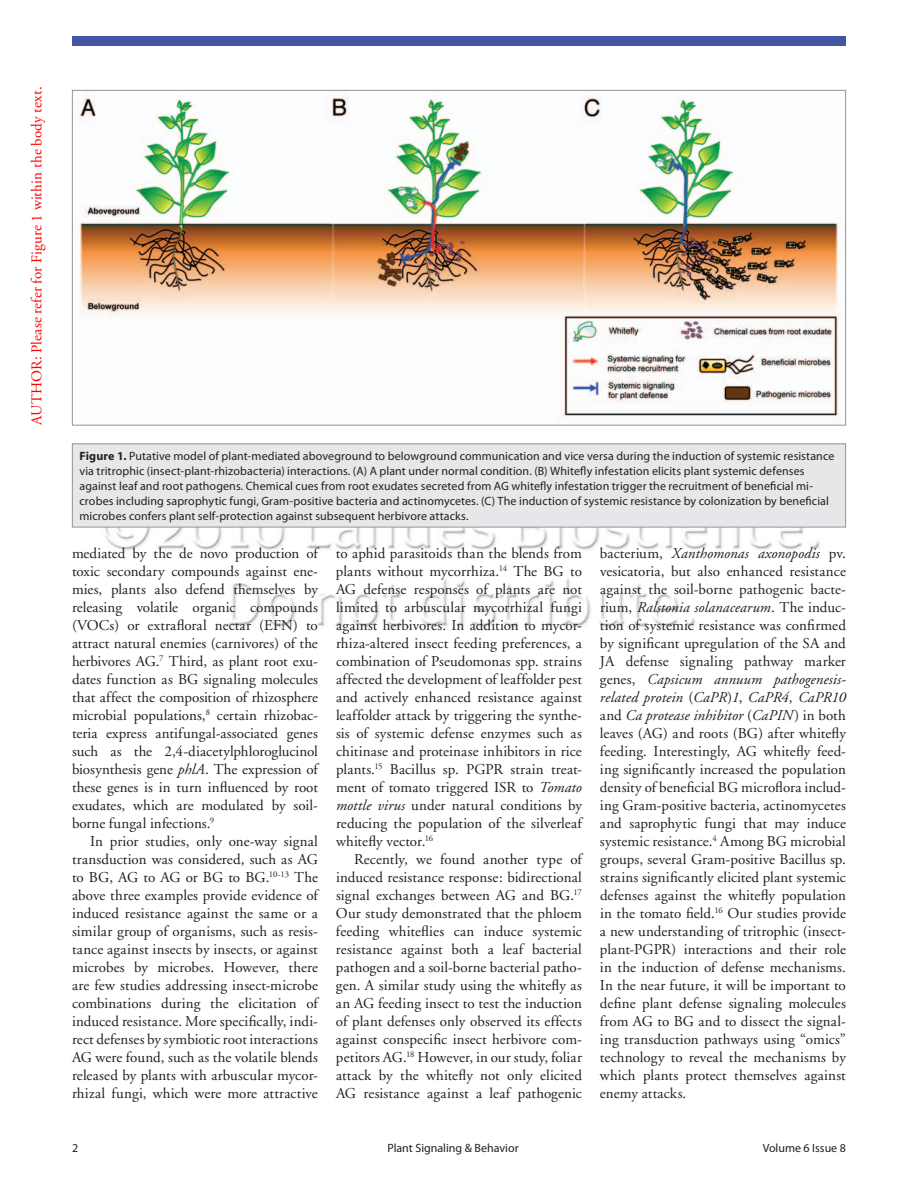
<style>
.page{position:relative;width:918px;height:1188px;background:#fff}
.page>*{position:absolute;margin:0;border:0;box-sizing:border-box;transform-origin:0 0}
.t1{font:15px/18px "Adobe Garamond";letter-spacing:.005em;color:#231f20;text-align:justify}
.t2{font:15px "Adobe Garamond";letter-spacing:.01em;color:#f00}
.t3{font:12px/15px "Myriad Pro";letter-spacing:.01em;color:#231f20}
.s1{font-weight:700}
.s2{font-style:italic}
</style>
<div class="page">
<img style="left:71px;top:89px;width:776px;height:539px">
<div style="left:72px;top:36px;width:774px;height:10px;background:#4455a4"></div>
<div style="left:72px;top:444px;width:774px;height:83px;background:#e6e7e9"></div>
<div style="left:72px;top:443px;width:774px;height:84px;border:1px solid #939598"></div>
<img style="left:74px;top:92px;width:770px;height:332px">
<p class="t2" style="left:29px;top:425px;width:340px;rotate:-90deg">AUTHOR: Please refer for Figure 1 within the body text.</p>
<p class="t3" style="left:80px;top:448px;width:756px"><span class="s1">Figure 1.</span> Putative model of plant-mediated aboveground to belowground communication and vice versa during the induction of systemic resistance via tritrophic (insect-plant-rhizobacteria) interactions. (A) A plant under normal condition. (B) Whitefly infestation elicits plant systemic defenses against leaf and root pathogens. Chemical cues from root exudates secreted from AG whitefly infestation trigger the recruitment of beneficial mi&shy;crobes including saprophytic fungi, Gram-positive bacteria and actinomycetes. (C) The induction of systemic resistance by colonization by beneficial microbes confers plant self-protection against subsequent herbivore attacks.</p>
<p class="t1" style="left:72px;top:545px;width:248px">mediated by the de novo production of toxic secondary compounds against ene&shy;mies, plants also defend themselves by releasing volatile organic compounds (VOCs) or extrafloral nectar (EFN) to attract natural enemies (carnivores) of the herbivores AG.<sup>7</sup> Third, as plant root exu&shy;dates function as BG signaling molecules that affect the composition of rhizosphere microbial populations,<sup>8</sup> certain rhizobac&shy;teria express antifungal-associated genes such as the 2,4-diacetylphloroglucinol biosynthesis gene <span class="s2">phlA</span>. The expression of these genes is in turn influenced by root exudates, which are modulated by soil&shy;borne fungal infections.<sup>9</sup></p>
<p class="t1" style="left:72px;top:833px;width:248px;text-indent:18px">In prior studies, only one-way signal transduction was considered, such as AG to BG, AG to AG or BG to BG.<sup>10-13</sup> The above three examples provide evidence of induced resistance against the same or a similar group of organisms, such as resis&shy;tance against insects by insects, or against microbes by microbes. However, there are few studies addressing insect-microbe combinations during the elicitation of induced resistance. More specifically, indi&shy;rect defenses by symbiotic root interactions AG were found, such as the volatile blends released by plants with arbuscular mycor&shy;rhizal fungi, which were more attractive</p>
<p class="t1" style="left:336px;top:545px;width:248px">to aphid parasitoids than the blends from plants without mycorrhiza.<sup>14</sup> The BG to AG defense responses of plants are not limited to arbuscular mycorrhizal fungi against herbivores. In addition to mycor&shy;rhiza-altered insect feeding preferences, a combination of Pseudomonas spp. strains affected the development of leaffolder pest and actively enhanced resistance against leaffolder attack by triggering the synthe&shy;sis of systemic defense enzymes such as chitinase and proteinase inhibitors in rice plants.<sup>15</sup> Bacillus sp. PGPR strain treat&shy;ment of tomato triggered ISR to <span class="s2">Tomato mottle virus</span> under natural conditions by reducing the population of the silverleaf whitefly vector.<sup>16</sup></p>
<p class="t1" style="left:336px;top:851px;width:248px;text-indent:18px">Recently, we found another type of induced resistance response: bidirectional signal exchanges between AG and BG.<sup>17<br></sup>Our study demonstrated that the phloem feeding whiteflies can induce systemic resistance against both a leaf bacterial pathogen and a soil-borne bacterial patho&shy;gen. A similar study using the whitefly as an AG feeding insect to test the induction of plant defenses only observed its effects against conspecific insect herbivore com&shy;petitors AG.<sup>18</sup> However, in our study, foliar attack by the whitefly not only elicited AG resistance against a leaf pathogenic</p>
<p class="t1" style="left:600px;top:545px;width:248px">bacterium, <span class="s2">Xanthomonas axonopodis</span> pv. vesicatoria, but also enhanced resistance against the soil-borne pathogenic bacte&shy;rium, <span class="s2">Ralstonia solanacearum</span>. The induc&shy;tion of systemic resistance was confirmed by significant upregulation of the SA and JA defense signaling pathway marker genes, <span class="s2">Capsicum annuum pathogenesis&shy;related protein</span> (<span class="s2">CaPR</span>)<span class="s2">1</span>, <span class="s2">CaPR4</span>, <span class="s2">CaPR10 </span>and <span class="s2">Ca protease inhibitor</span> (<span class="s2">CaPIN</span>) in both leaves (AG) and roots (BG) after whitefly feeding. Interestingly, AG whitefly feed&shy;ing significantly increased the population density of beneficial BG microflora includ&shy;ing Gram-positive bacteria, actinomycetes and saprophytic fungi that may induce systemic resistance.<sup>4</sup> Among BG microbial groups, several Gram-positive Bacillus sp. strains significantly elicited plant systemic defenses against the whitefly population in the tomato field.<sup>16</sup> Our studies provide a new understanding of tritrophic (insect&shy;plant-PGPR) interactions and their role in the induction of defense mechanisms.<br>In the near future, it will be important to define plant defense signaling molecules from AG to BG and to dissect the signal&shy;ing transduction pathways using “omics” technology to reveal the mechanisms by which plants protect themselves against enemy attacks.</p>
<p class="t3" style="left:72px;top:1141px;width:8px">2</p>
<p class="t3" style="left:387px;top:1141px;width:133px">Plant Signaling &amp; Behavior</p>
<p class="t3" style="left:763px;top:1141px;width:85px">Volume 6 Issue 8</p>
</div>
